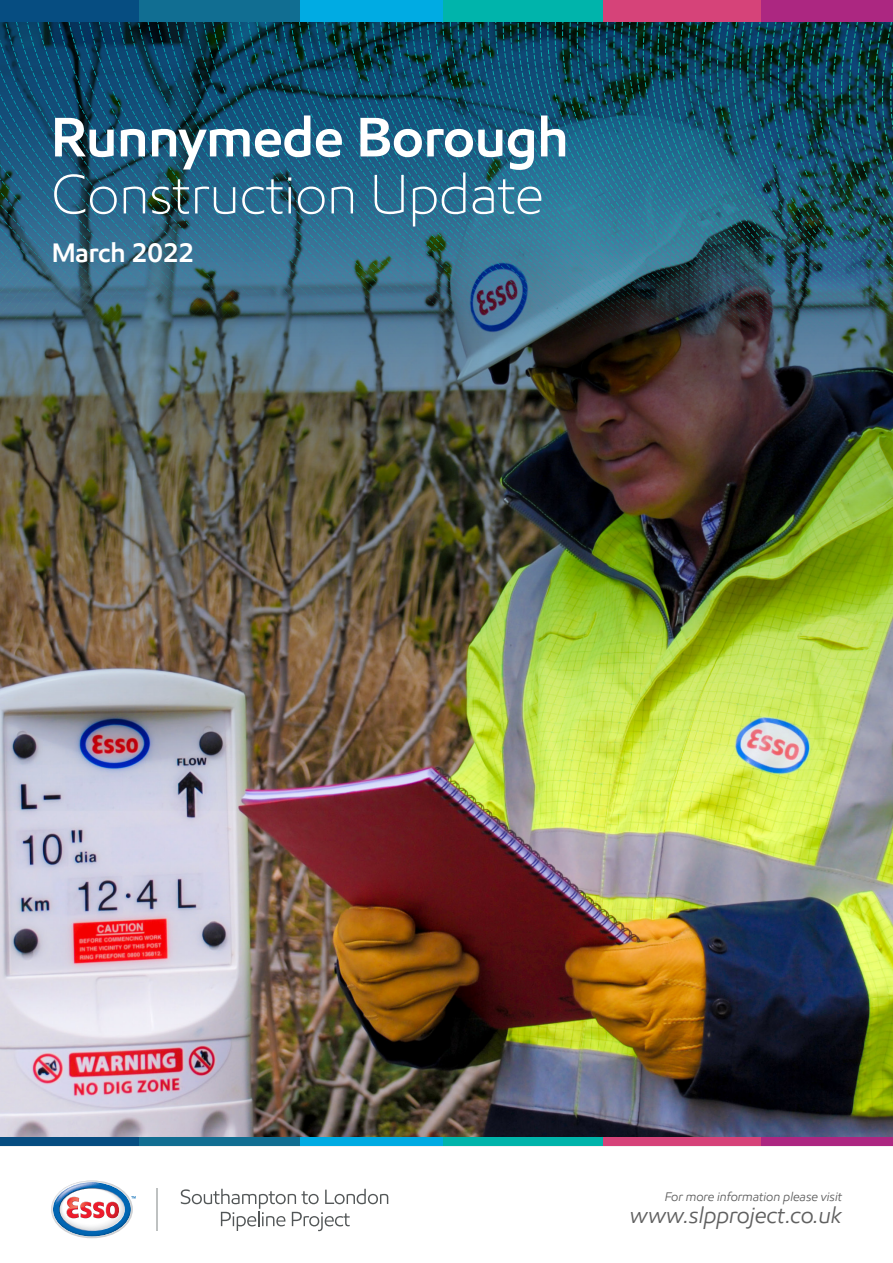
<style>
.page{position:relative;width:893px;height:1263px;background:#fff}
.page>*{position:absolute;margin:0;border:0;box-sizing:border-box;transform-origin:0 0}
.t1{font:300 55.5px "E Mprint";color:#fff}
.t2{font:600 55.5px "E Mprint";color:#fff}
.t3{font:600 27px "E Mprint";color:#fff}
.t4{font:italic 22.65px "E Mprint";color:#606060}
.t5{font:italic 12.6px "E Mprint";color:#606060}
</style>
<div class="page">
<img style="left:0;top:810px;width:893px;height:327px">
<img style="left:0;top:357px;width:893px;height:453px">
<img style="left:0;top:21px;width:893px;height:336px">
<svg style="left:181px;top:1189px;width:207px;height:42px"></svg>
<hr style="left:157px;top:1189px;width:1px;height:42px;background:#bec1c1">
<svg style="left:51px;top:1180px;width:85px;height:58px"></svg>
<svg style="left:0;top:230px;width:168px;height:28px;background:#326986"></svg>
<img style="left:0;top:1053px;width:152px;height:31px">
<div style="left:132px;top:0;width:174px;height:21px;background:#116e92"></div>
<div style="left:0;top:0;width:138px;height:21px;background:#064d81"></div>
<div style="left:300px;top:0;width:150px;height:21px;background:#00abe3"></div>
<div style="left:443px;top:0;width:167px;height:21px;background:#00b4ab"></div>
<div style="left:604px;top:0;width:164px;height:21px;background:#d64379"></div>
<div style="left:761px;top:0;width:132px;height:21px;background:#ac2781"></div>
<div style="left:132px;top:1137px;width:174px;height:9px;background:#116e92"></div>
<div style="left:0;top:1137px;width:138px;height:9px;background:#064d81"></div>
<div style="left:300px;top:1137px;width:150px;height:9px;background:#00abe3"></div>
<div style="left:443px;top:1137px;width:167px;height:9px;background:#00b4ab"></div>
<div style="left:604px;top:1137px;width:164px;height:9px;background:#d64379"></div>
<div style="left:761px;top:1137px;width:132px;height:9px;background:#ac2781"></div>
<h1 class="t2" style="left:51px;top:103px;width:519px">Runnymede Borough</h1>
<h1 class="t1" style="left:51px;top:160px;width:494px">Construction Update</h1>
<h2 class="t3" style="left:51px;top:237px;width:145px">March 2022</h2>
<p class="t5" style="left:665px;top:1188px;width:179px">For more information please visit</p>
<p class="t4" style="left:630px;top:1202px;width:214px">www.slpproject.co.uk</p>
</div>
